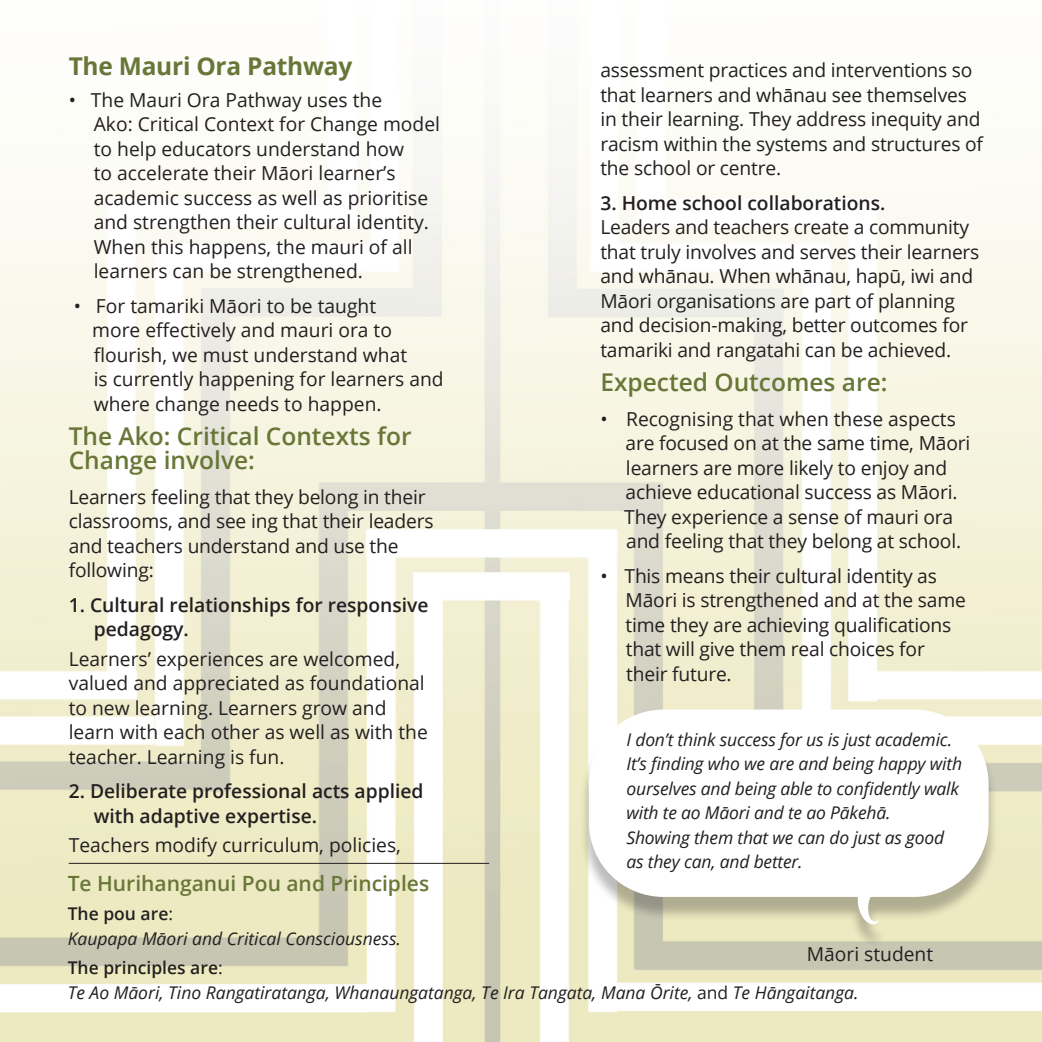
<style>
.page{position:relative;width:1042px;height:1042px;background:#fff}
.page>*{position:absolute;margin:0;border:0;box-sizing:border-box;transform-origin:0 0}
.t1{font:600 24.5px/24.5px "Open Sans";color:#687738}
.t2{font:700 24.5px "Open Sans";letter-spacing:-.01em;color:#687738}
.t3{font:600 21px "Open Sans";color:#687738}
.t4{font:19.25px/24.5px "Open Sans";letter-spacing:-.01em;color:#231f20}
.t5{font:600 19.25px "Open Sans";color:#231f20}
.t6{font:italic 17.5px/24.5px "Open Sans";letter-spacing:-.01em;color:#231f20}
.t7{font:600 17.5px "Open Sans";color:#231f20}
.s1{font-weight:400}
.s2{font-style:normal}
</style>
<div class="page">
<img style="left:0;top:123px;width:1042px;height:919px">
<div style="left:579px;top:714px;width:419px;height:234px;background:#231f20;opacity:.3"></div>
<svg style="left:858px;top:897px;width:28px;height:33px"></svg>
<div style="left:589px;top:709px;width:399px;height:188px;background:#fff;border-radius:74px"></div>
<hr style="left:69px;top:863px;width:420px;height:1px;background:#231f20">
<p class="t2" style="left:69px;top:49px;width:285px">The Mauri Ora Pathway</p>
<p class="t4" style="left:69px;top:87px;width:315px">• The Mauri Ora Pathway uses the</p>
<p class="t4" style="left:94px;top:111px;width:348px">Ako: Critical Context for Change model</p>
<p class="t4" style="left:94px;top:136px;width:312px">to help educators understand how</p>
<p class="t4" style="left:94px;top:160px;width:303px">to accelerate their Māori learner’s</p>
<p class="t4" style="left:94px;top:185px;width:336px">academic success as well as prioritise</p>
<p class="t4" style="left:94px;top:209px;width:337px">and strengthen their cultural identity.</p>
<p class="t4" style="left:94px;top:234px;width:320px">When this happens, the mauri of all</p>
<p class="t4" style="left:94px;top:258px;width:271px">learners can be strengthened.</p>
<p class="t4" style="left:74px;top:293px;width:304px">• For tamariki Māori to be taught</p>
<p class="t4" style="left:92px;top:317px;width:301px">more effectively and mauri ora to</p>
<p class="t4" style="left:94px;top:342px;width:315px">flourish, we must understand what</p>
<p class="t4" style="left:94px;top:366px;width:351px">is currently happening for learners and</p>
<p class="t4" style="left:94px;top:391px;width:289px">where change needs to happen.</p>
<p class="t1" style="left:69px;top:423px;width:344px">The Ako: Critical Contexts for<br>Change involve:</p>
<p class="t4" style="left:69px;top:484px;width:366px">Learners feeling that they belong in their classrooms, and see ing that their leaders and teachers understand and use the following:</p>
<p class="t5" style="left:69px;top:591px;width:361px">1. Cultural relationships for responsive</p>
<p class="t5" style="left:94px;top:616px;width:97px">pedagogy.</p>
<p class="t4" style="left:69px;top:646px;width:361px">Learners’ experiences are welcomed, valued and appreciated as foundational to new learning. Learners grow and learn with each other as well as with the teacher. Learning is fun.</p>
<p class="t5" style="left:69px;top:778px;width:356px">2. Deliberate professional acts applied</p>
<p class="t5" style="left:94px;top:802px;width:225px">with adaptive expertise.</p>
<p class="t4" style="left:69px;top:832px;width:334px">Teachers modify curriculum, policies,</p>
<p class="t4" style="left:600px;top:58px;width:384px">assessment practices and interventions so that learners and whānau see themselves in their learning. They address inequity and racism within the systems and structures of the school or centre.</p>
<p class="t5" style="left:600px;top:190px;width:287px">3. Home school collaborations.</p>
<p class="t4" style="left:600px;top:214px;width:380px">Leaders and teachers create a community that truly involves and serves their learners and whānau. When whānau, hapū, iwi and Māori organisations are part of planning and decision-making, better outcomes for tamariki and rangatahi can be achieved.</p>
<p class="t1" style="left:600px;top:369px;width:289px">Expected Outcomes are:</p>
<p class="t4" style="left:600px;top:406px;width:357px">• Recognising that when these aspects</p>
<p class="t4" style="left:625px;top:430px;width:346px">are focused on at the same time, Māori</p>
<p class="t4" style="left:626px;top:455px;width:323px">learners are more likely to enjoy and</p>
<p class="t4" style="left:625px;top:479px;width:333px">achieve educational success as Māori.</p>
<p class="t4" style="left:624px;top:504px;width:331px">They experience a sense of mauri ora</p>
<p class="t4" style="left:626px;top:528px;width:336px">and feeling that they belong at school.</p>
<p class="t4" style="left:600px;top:563px;width:338px">• This means their cultural identity as</p>
<p class="t4" style="left:625px;top:587px;width:342px">Māori is strengthened and at the same</p>
<p class="t4" style="left:625px;top:612px;width:327px">time they are achieving qualifications</p>
<p class="t4" style="left:626px;top:636px;width:301px">that will give them real choices for</p>
<p class="t4" style="left:626px;top:661px;width:107px">their future.</p>
<p class="t6" style="left:626px;top:726px;width:337px">I don’t think success for us is just academic.<br>It’s finding who we are and being happy with ourselves and being able to confidently walk with te ao Māori and te ao Pākehā.</p>
<p class="t6" style="left:626px;top:824px;width:319px">Showing them that we can do just as good as they can, and better.</p>
<p class="t3" style="left:68px;top:869px;width:363px">Te Hurihanganui Pou and Principles</p>
<p class="t7" style="left:68px;top:902px;width:107px">The pou are<span class="s1">:</span></p>
<p class="t6" style="left:68px;top:926px;width:335px">Kaupapa Māori and Critical Consciousness.</p>
<p class="t7" style="left:68px;top:956px;width:156px">The principles are<span class="s1">:</span></p>
<p class="t6" style="left:68px;top:980px;width:792px">Te Ao Māori, Tino Rangatiratanga, Whanaungatanga, Te Ira Tangata, Mana Ōrite, <span class="s2">and</span> Te Hāngaitanga.</p>
<p class="t4" style="left:807px;top:941px;width:128px">Māori student</p>
</div>
